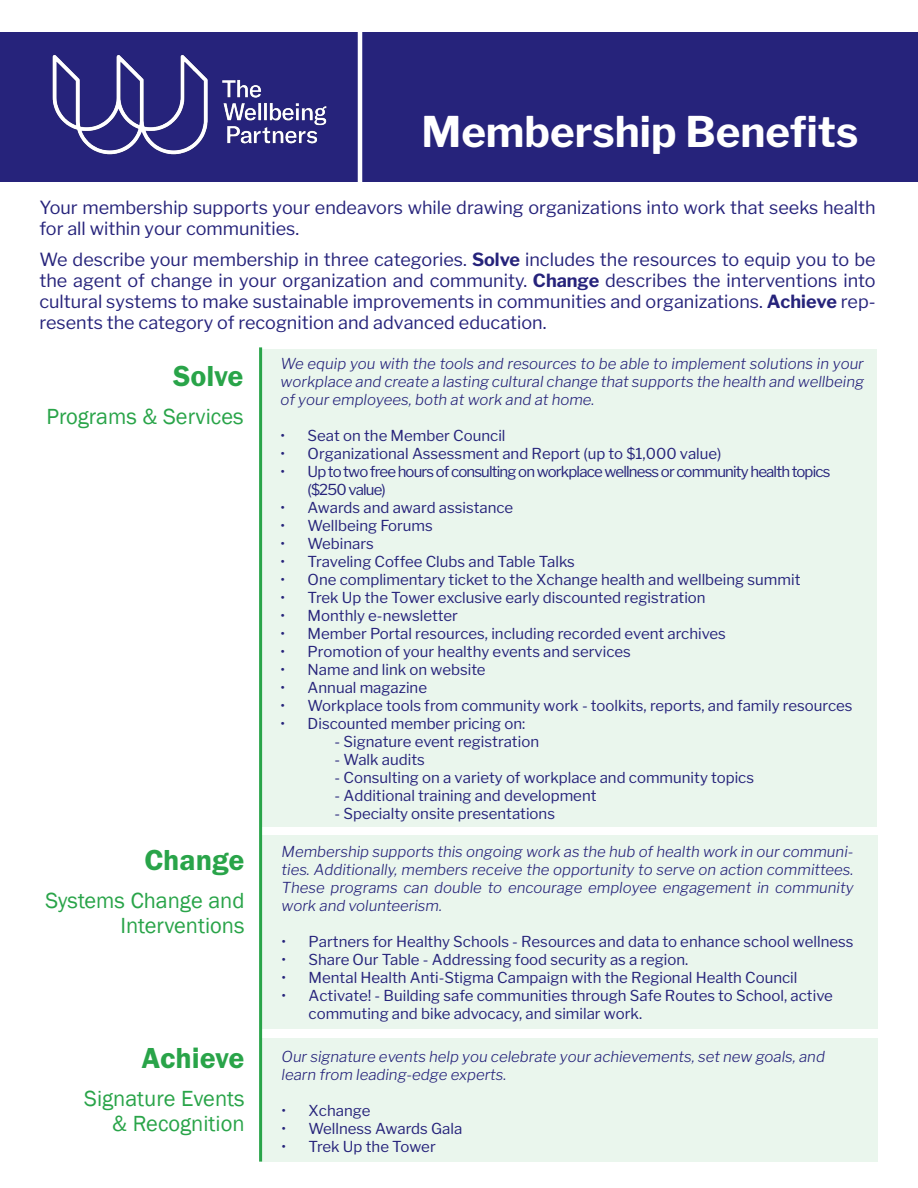
<style>
.page{position:relative;width:918px;height:1188px;background:#fff}
.page>*{position:absolute;margin:0;border:0;box-sizing:border-box;transform-origin:0 0}
.t1{font:700 42px "Libre Franklin";color:#fff}
.t2{font:30px "Franklin Gothic URW Dem";color:#29a449}
.t3{font:22.5px "Franklin Gothic";color:#29a449}
.t4{font:18px/21px "Libre Franklin";color:#26237b}
.t5{font:15px/18px "Libre Franklin";color:#26237b}
.t6{font:italic 300 15px/18px "Libre Franklin";color:#26237b;text-align:justify}
.t7{font:15px/18px "Libre Franklin";letter-spacing:-.055em;color:#26237b}
.s1{font-weight:700}
</style>
<div class="page">
<div style="left:0;top:32px;width:918px;height:149px;background:#26237b"></div>
<img style="left:52px;top:55px;width:275px;height:100px">
<hr style="left:358px;top:0;width:4px;height:192px;background:#fff">
<div style="left:261px;top:349px;width:616px;height:478px;background:#eaf6ed"></div>
<div style="left:262px;top:836px;width:616px;height:193px;background:#eaf6ed"></div>
<div style="left:262px;top:1038px;width:616px;height:124px;background:#eaf6ed"></div>
<hr style="left:259px;top:347px;width:3px;height:815px;background:#29a449">
<p class="t1" style="left:422px;top:107px;width:438px">Membership Benefits</p>
<p class="t4" style="left:39px;top:197px;width:838px">Your membership supports your endeavors while drawing organizations into work that seeks health for all within your communities.</p>
<p class="t4" style="left:39px;top:249px;width:838px;text-align:justify">We describe your membership in three categories. <span class="s1">Solve</span> includes the resources to equip you to be the agent of change in your organization and community. <span class="s1">Change</span> describes the interventions into cultural systems to make sustainable improvements in communities and organizations. <span class="s1">Achieve</span> rep&shy;resents the category of recognition and advanced education.</p>
<p class="t2" style="left:173px;top:358px;width:72px">Solve</p>
<p class="t3" style="left:46px;top:402px;width:199px">Programs &amp; Services</p>
<p class="t6" style="left:281px;top:355px;width:585px">We equip you with the tools and resources to be able to implement solutions in your workplace and create a lasting cultural change that supports the health and wellbeing of your employees, both at work and at home.</p>
<p class="t5" style="left:281px;top:427px;width:226px">• Seat on the Member Council</p>
<p class="t5" style="left:281px;top:445px;width:442px">• Organizational Assessment and Report (up to $1,000 value)</p>
<p class="t7" style="left:308px;top:463px;width:524px;text-indent:-27px">• Up to two free hours of consulting on workplace wellness or community health topics ($250 value)</p>
<p class="t5" style="left:281px;top:499px;width:234px">• Awards and award assistance</p>
<p class="t5" style="left:281px;top:517px;width:154px">• Wellbeing Forums</p>
<p class="t5" style="left:281px;top:535px;width:95px">• Webinars</p>
<p class="t5" style="left:281px;top:553px;width:296px">• Traveling Coffee Clubs and Table Talks</p>
<p class="t5" style="left:281px;top:571px;width:521px">• One complimentary ticket to the Xchange health and wellbeing summit</p>
<p class="t5" style="left:281px;top:589px;width:427px">• Trek Up the Tower exclusive early discounted registration</p>
<p class="t5" style="left:281px;top:607px;width:179px">• Monthly e-newsletter</p>
<p class="t5" style="left:281px;top:625px;width:447px">• Member Portal resources, including recorded event archives</p>
<p class="t5" style="left:281px;top:643px;width:352px">• Promotion of your healthy events and services</p>
<p class="t5" style="left:281px;top:661px;width:207px">• Name and link on website</p>
<p class="t5" style="left:281px;top:679px;width:148px">• Annual magazine</p>
<p class="t5" style="left:281px;top:697px;width:574px">• Workplace tools from community work - toolkits, reports, and family resources</p>
<p class="t5" style="left:281px;top:715px;width:246px">• Discounted member pricing on:</p>
<p class="t5" style="left:335px;top:733px;width:206px">- Signature event registration</p>
<p class="t5" style="left:335px;top:751px;width:92px">- Walk audits</p>
<p class="t5" style="left:335px;top:769px;width:421px">- Consulting on a variety of workplace and community topics</p>
<p class="t5" style="left:335px;top:787px;width:263px">- Additional training and development</p>
<p class="t5" style="left:335px;top:805px;width:222px">- Specialty onsite presentations</p>
<p class="t2" style="left:144px;top:842px;width:102px">Change</p>
<p class="t3" style="left:45px;top:886px;width:201px">Systems Change and</p>
<p class="t3" style="left:120px;top:912px;width:126px">Interventions</p>
<p class="t2" style="left:142px;top:1040px;width:104px">Achieve</p>
<p class="t3" style="left:84px;top:1084px;width:162px">Signature Events</p>
<p class="t3" style="left:112px;top:1110px;width:134px">&amp; Recognition</p>
<p class="t6" style="left:282px;top:842px;width:573px">Membership supports this ongoing work as the hub of health work in our communi&shy;ties. Additionally, members receive the opportunity to serve on action committees.<br>These programs can double to encourage employee engagement in community work and volunteerism.</p>
<p class="t5" style="left:282px;top:932px;width:573px">• Partners for Healthy Schools - Resources and data to enhance school wellness</p>
<p class="t5" style="left:282px;top:950px;width:408px">• Share Our Table - Addressing food security as a region.</p>
<p class="t5" style="left:282px;top:968px;width:517px">• Mental Health Anti-Stigma Campaign with the Regional Health Council</p>
<p class="t5" style="left:309px;top:986px;width:526px;text-indent:-27px">• Activate! - Building safe communities through Safe Routes to School, active commuting and bike advocacy, and similar work.</p>
<p class="t6" style="left:282px;top:1047px;width:545px">Our signature events help you celebrate your achievements, set new goals, and learn from leading-edge experts.</p>
<p class="t5" style="left:282px;top:1101px;width:90px">• Xchange</p>
<p class="t5" style="left:282px;top:1119px;width:182px">• Wellness Awards Gala</p>
<p class="t5" style="left:282px;top:1137px;width:156px">• Trek Up the Tower</p>
</div>
